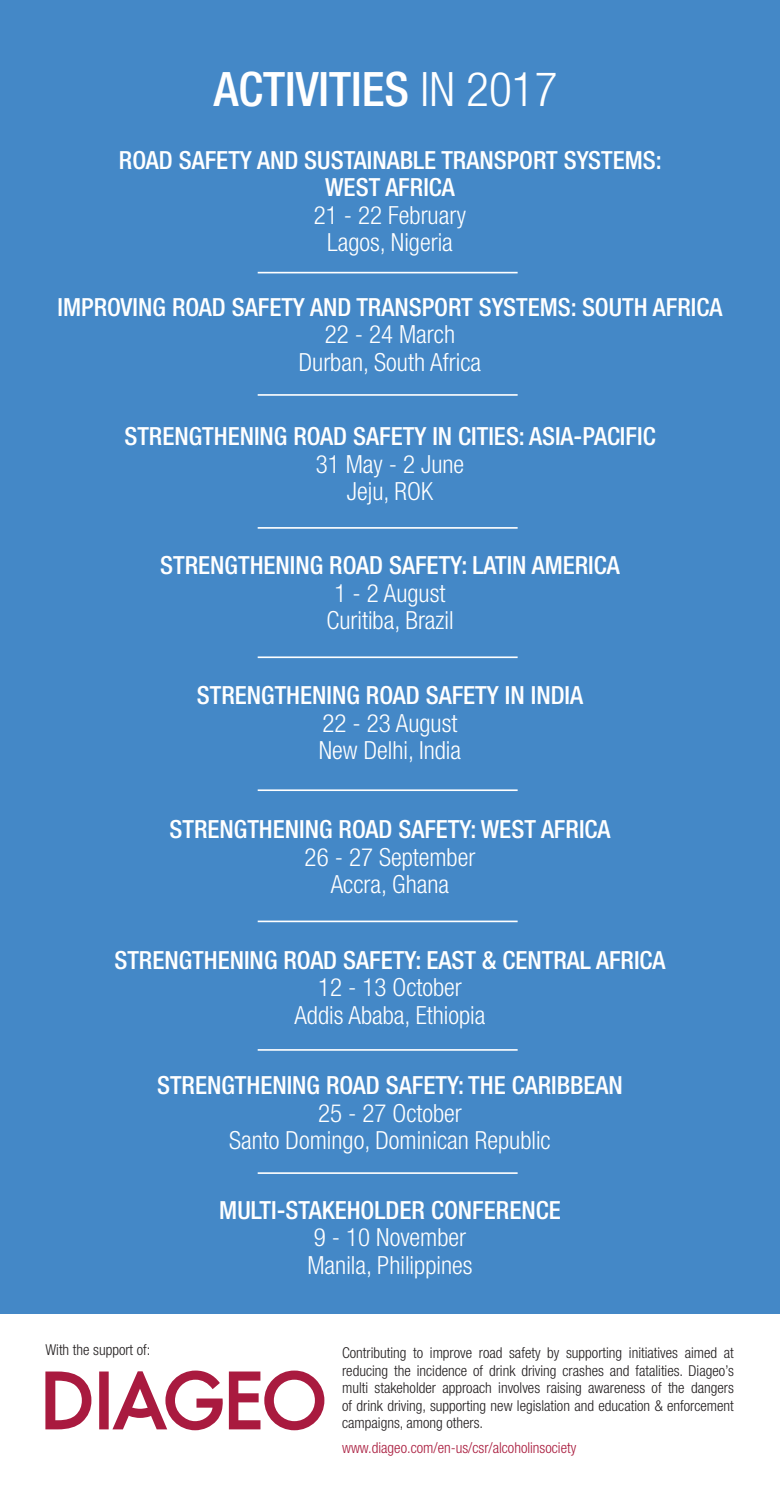
<style>
.page{position:relative;width:780px;height:1489px;background:#fff}
.page>*{position:absolute;margin:0;border:0;box-sizing:border-box;transform-origin:0 0}
.t1{font:500 condensed 47.5px "Helvetica Neue LT Std";color:#fff}
.t2{font:500 condensed 25px/27.5px "Helvetica Neue LT Std";color:#fff;text-align:center}
.t3{font:300 condensed 25px/27.5px "Helvetica Neue LT Std";color:#fff;text-align:center}
.t4{font:300 condensed 15px/17.5px "Helvetica Neue LT Std";color:#231f20;text-align:justify}
.t5{font:300 condensed 15px "Helvetica Neue LT Std";color:#a91b3d}
.s1{font-weight:300}
</style>
<div class="page">
<div style="left:0;top:0;width:780px;height:1313px;background:#4488c7"></div>
<svg style="left:45px;top:1370px;width:279px;height:60px"></svg>
<hr style="left:258px;top:272px;width:259px;height:1px;background:#fff">
<hr style="left:258px;top:394px;width:259px;height:2px;background:#fff">
<hr style="left:258px;top:527px;width:259px;height:1px;background:#fff">
<hr style="left:258px;top:656px;width:259px;height:2px;background:#fff">
<hr style="left:258px;top:789px;width:259px;height:2px;background:#fff">
<hr style="left:258px;top:920px;width:259px;height:2px;background:#fff">
<hr style="left:258px;top:1049px;width:259px;height:1px;background:#fff">
<hr style="left:258px;top:1172px;width:259px;height:1px;background:#fff">
<h1 class="t1" style="left:214px;top:61px;width:345px">ACTIVITIES <span class="s1">IN 2017</span></h1>
<p class="t2" style="left:119px;top:146px;width:544px">ROAD SAFETY AND SUSTAINABLE TRANSPORT SYSTEMS:<br>WEST AFRICA</p>
<p class="t3" style="left:314px;top:201px;width:154px">21 - 22 February<br>Lagos, Nigeria</p>
<p class="t2" style="left:58px;top:293px;width:666px">IMPROVING ROAD SAFETY AND TRANSPORT SYSTEMS: SOUTH AFRICA</p>
<p class="t3" style="left:299px;top:320px;width:184px">22 - 24 March<br>Durban, South Africa</p>
<p class="t2" style="left:124px;top:422px;width:532px">STRENGTHENING ROAD SAFETY IN CITIES: ASIA-PACIFIC</p>
<p class="t3" style="left:316px;top:450px;width:150px">31 May - 2 June<br>Jeju, ROK</p>
<p class="t2" style="left:160px;top:551px;width:461px">STRENGTHENING ROAD SAFETY: LATIN AMERICA</p>
<p class="t3" style="left:326px;top:578px;width:129px">1 - 2 August<br>Curitiba, Brazil</p>
<p class="t2" style="left:197px;top:681px;width:388px">STRENGTHENING ROAD SAFETY IN INDIA</p>
<p class="t3" style="left:319px;top:709px;width:144px;text-align:left">22 - 23 August<br>New Delhi, India</p>
<p class="t2" style="left:169px;top:815px;width:442px">STRENGTHENING ROAD SAFETY: WEST AFRICA</p>
<p class="t3" style="left:304px;top:842px;width:172px">26 - 27 September<br>Accra, Ghana</p>
<p class="t2" style="left:114px;top:945px;width:552px">STRENGTHENING ROAD SAFETY: EAST &amp; CENTRAL AFRICA</p>
<p class="t3" style="left:294px;top:973px;width:192px">12 - 13 October<br>Addis Ababa, Ethiopia</p>
<p class="t2" style="left:157px;top:1071px;width:467px">STRENGTHENING ROAD SAFETY: THE CARIBBEAN</p>
<p class="t3" style="left:229px;top:1098px;width:323px">25 - 27 October<br>Santo Domingo, Dominican Republic</p>
<p class="t4" style="left:45px;top:1340px;width:106px">With the support of:</p>
<p class="t2" style="left:219px;top:1195px;width:343px">MULTI-STAKEHOLDER CONFERENCE</p>
<p class="t3" style="left:307px;top:1223px;width:166px;text-align:left">9 - 10 November<br>Manila, Philippines</p>
<p class="t4" style="left:342px;top:1343px;width:393px">Contributing to improve road safety by supporting initiatives aimed at reducing the incidence of drink driving crashes and fatalities. Diageo’s multi stakeholder approach involves raising awareness of the dangers of drink driving, supporting new legislation and education &amp; enforcement campaigns, among others.</p>
<p class="t5" style="left:342px;top:1439px;width:235px">www.diageo.com/en-us/csr/alcoholinsociety</p>
</div>
